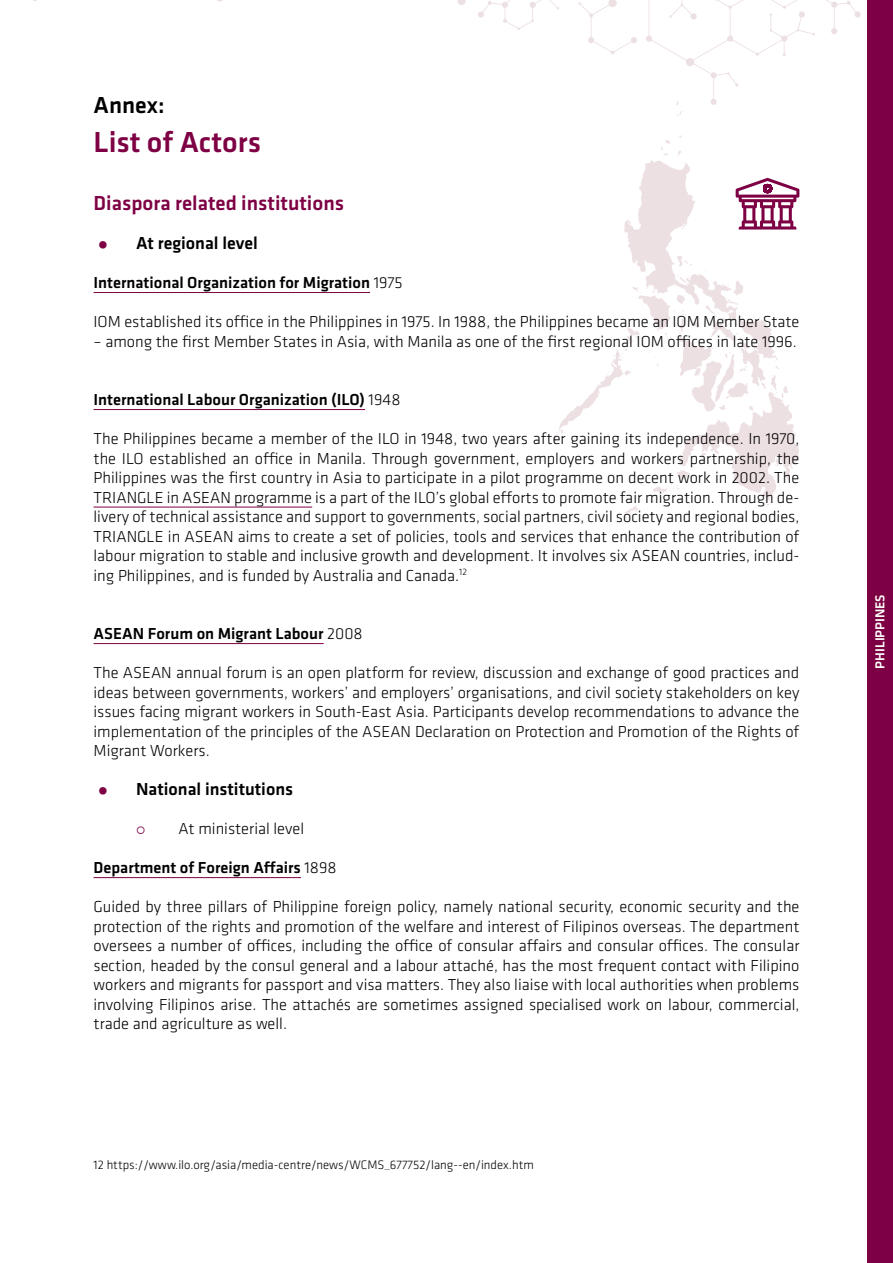
<style>
.page{position:relative;width:893px;height:1263px;background:#fff}
.page>*{position:absolute;margin:0;border:0;box-sizing:border-box;transform-origin:0 0}
.t1{font:500 30px "Klavika";color:#7e0044}
.t2{font:500 24px "Klavika";color:#000}
.t3{font:500 21px "Klavika";color:#7e0044}
.t4{font:500 18px "Klavika";color:#000}
.t5{font:300 16.5px/19.5px "Klavika";color:#000;text-align:justify}
.t6{font:500 16.5px "Klavika";color:#000}
.t7{font:500 13.5px "Klavika";color:#fff}
.t8{font:300 12.75px "Klavika";color:#000}
.s1{color:#7e0044}
.s2{font-weight:300}
</style>
<div class="page">
<div style="left:867px;top:0;width:26px;height:1263px;background:#7e0044"></div>
<svg style="left:578px;top:0;width:59px;height:55px"></svg>
<svg style="left:457px;top:0;width:102px;height:30px"></svg>
<svg style="left:646px;top:0;width:215px;height:94px"></svg>
<svg style="left:553px;top:94px;width:246px;height:428px"></svg>
<hr style="left:94px;top:292px;width:276px;height:1px;background:#7e0044">
<hr style="left:94px;top:409px;width:271px;height:1px;background:#7e0044">
<hr style="left:94px;top:507px;width:218px;height:1px;background:#7e0044">
<hr style="left:94px;top:643px;width:230px;height:1px;background:#7e0044">
<hr style="left:94px;top:877px;width:207px;height:1px;background:#7e0044">
<svg style="left:736px;top:178px;width:63px;height:52px"></svg>
<h2 class="t2" style="left:94px;top:88px;width:73px">Annex:</h2>
<h1 class="t1" style="left:94px;top:121px;width:169px">List of Actors</h1>
<p class="t3" style="left:94px;top:189px;width:252px">Diaspora related institutions</p>
<p class="t4" style="left:94px;top:231px;width:166px"><span class="s1">•</span> At regional level</p>
<p class="t6" style="left:94px;top:271px;width:310px">International Organization for Migration <span class="s2">1975</span></p>
<p class="t5" style="left:94px;top:312px;width:707px">IOM established its office in the Philippines in 1975. In 1988, the Philippines became an IOM Member State</p>
<p class="t5" style="left:94px;top:331px;width:705px">– among the first Member States in Asia, with Manila as one of the first regional IOM offices in late 1996.</p>
<p class="t6" style="left:94px;top:388px;width:308px">International Labour Organization (ILO) <span class="s2">1948</span></p>
<p class="t5" style="left:94px;top:429px;width:707px">The Philippines became a member of the ILO in 1948, two years after gaining its independence. In 1970, the ILO established an office in Manila. Through government, employers and workers partnership, the Philippines was the first country in Asia to participate in a pilot programme on decent work in 2002. The TRIANGLE in ASEAN programme is a part of the ILO’s global efforts to promote fair migration. Through de&shy;livery of technical assistance and support to governments, social partners, civil society and regional bodies, TRIANGLE in ASEAN aims to create a set of policies, tools and services that enhance the contribution of labour migration to stable and inclusive growth and development. It involves six ASEAN countries, includ&shy;ing Philippines, and is funded by Australia and Canada.<sup>12</sup></p>
<p class="t6" style="left:94px;top:622px;width:271px">ASEAN Forum on Migrant Labour <span class="s2">2008</span></p>
<p class="t5" style="left:94px;top:663px;width:707px">The ASEAN annual forum is an open platform for review, discussion and exchange of good practices and ideas between governments, workers’ and employers’ organisations, and civil society stakeholders on key issues facing migrant workers in South-East Asia. Participants develop recommendations to advance the implementation of the principles of the ASEAN Declaration on Protection and Promotion of the Rights of Migrant Workers.</p>
<p class="t4" style="left:94px;top:777px;width:201px"><span class="s1">•</span> National institutions</p>
<p class="t5" style="left:179px;top:819px;width:127px">At ministerial level</p>
<p class="t6" style="left:94px;top:856px;width:245px">Department of Foreign Affairs <span class="s2">1898</span></p>
<p class="t5" style="left:94px;top:897px;width:707px">Guided by three pillars of Philippine foreign policy, namely national security, economic security and the protection of the rights and promotion of the welfare and interest of Filipinos overseas. The department oversees a number of offices, including the office of consular affairs and consular offices. The consular section, headed by the consul general and a labour attaché, has the most frequent contact with Filipino workers and migrants for passport and visa matters. They also liaise with local authorities when problems involving Filipinos arise. The attachés are sometimes assigned specialised work on labour, commercial, trade and agriculture as well.</p>
<p class="t8" style="left:94px;top:1157px;width:442px">12 https://www.ilo.org/asia/media-centre/news/WCMS_677752/lang--en/index.htm</p>
<p class="t7" style="left:871px;top:669px;width:76px;rotate:-90deg">PHILIPPINES</p>
</div>
